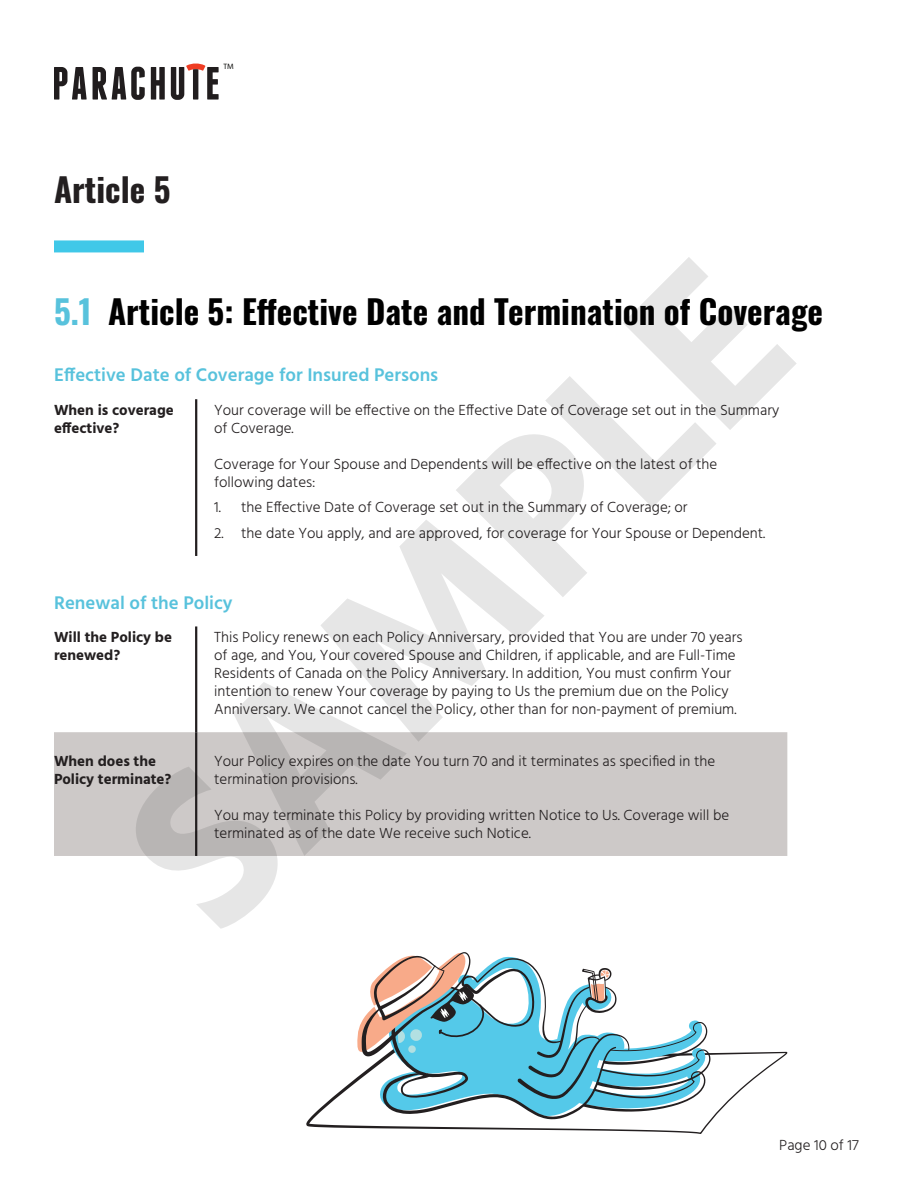
<style>
.page{position:relative;width:918px;height:1188px;background:#fff}
.page>*{position:absolute;margin:0;border:0;box-sizing:border-box;transform-origin:0 0}
.t1{font:700 225px "Hind";color:#000}
.Header_2{font:700 33px "Oswald";color:#000}
.Header_1{font:700 33px "Oswald";color:#231f20}
.Header_3{font:600 18.75px "Hind";color:#58c2dc}
.t2{font:300 15px/18px "Hind";color:#231f20}
.t3{font:700 15px/18px "Hind";color:#231f20}
.t4{font:7.8px "Hind";color:#040503}
.s1{color:#58c2dc}
</style>
<div class="page">
<svg style="left:54px;top:67px;width:33px;height:33px"></svg>
<svg style="left:93px;top:67px;width:52px;height:33px"></svg>
<svg style="left:151px;top:67px;width:14px;height:33px"></svg>
<svg style="left:171px;top:63px;width:48px;height:37px"></svg>
<div style="left:193px;top:69px;width:5px;height:31px;background:#211d1e"></div>
<hr style="left:195px;top:399px;width:2px;height:157px;background:#231f20">
<div style="left:54px;top:732px;width:733px;height:124px;background:#cdc9c8"></div>
<hr style="left:195px;top:626px;width:2px;height:106px;background:#231f20">
<hr style="left:195px;top:732px;width:2px;height:124px;background:#231f20">
<div style="left:54px;top:240px;width:90px;height:12px;background:#40c8e8"></div>
<svg style="left:306px;top:952px;width:481px;height:182px"></svg>
<p class="Header_1" style="left:54px;top:172px;width:118px">Article 5</p>
<p class="t4" style="left:224px;top:61px;width:12px">TM</p>
<h1 class="t1" style="left:71px;top:793px;width:832px;rotate:-45deg">SAMPLE</h1>
<p class="Header_2" style="left:54px;top:295px;width:771px"><span class="s1">5.1</span> Article 5: Effective Date and Termination of Coverage</p>
<p class="Header_3" style="left:54px;top:362px;width:386px">Effective Date of Coverage for Insured Persons</p>
<p class="t3" style="left:54px;top:401px;width:121px">When is coverage effective?</p>
<p class="t2" style="left:214px;top:402px;width:567px">Your coverage will be effective on the Effective Date of Coverage set out in the Summary of Coverage.</p>
<p class="t2" style="left:214px;top:456px;width:505px">Coverage for Your Spouse and Dependents will be effective on the latest of the following dates:</p>
<p class="t2" style="left:214px;top:499px;width:475px">1. the Effective Date of Coverage set out in the Summary of Coverage; or</p>
<p class="t2" style="left:214px;top:525px;width:553px">2. the date You apply, and are approved, for coverage for Your Spouse or Dependent.</p>
<p class="Header_3" style="left:54px;top:589px;width:180px">Renewal of the Policy</p>
<p class="t3" style="left:54px;top:628px;width:120px">Will the Policy be renewed?</p>
<p class="t2" style="left:214px;top:629px;width:530px">This Policy renews on each Policy Anniversary, provided that You are under 70 years of age, and You, Your covered Spouse and Children, if applicable, and are Full-Time Residents of Canada on the Policy Anniversary. In addition, You must confirm Your intention to renew Your coverage by paying to Us the premium due on the Policy Anniversary. We cannot cancel the Policy, other than for non-payment of premium.</p>
<p class="t3" style="left:54px;top:752px;width:119px">When does the<br>Policy terminate?</p>
<p class="t2" style="left:214px;top:753px;width:503px">Your Policy expires on the date You turn 70 and it terminates as specified in the termination provisions.</p>
<p class="t2" style="left:214px;top:807px;width:517px">You may terminate this Policy by providing written Notice to Us. Coverage will be terminated as of the date We receive such Notice.</p>
<p class="t2" style="left:779px;top:1137px;width:81px">Page 10 of 17</p>
</div>
